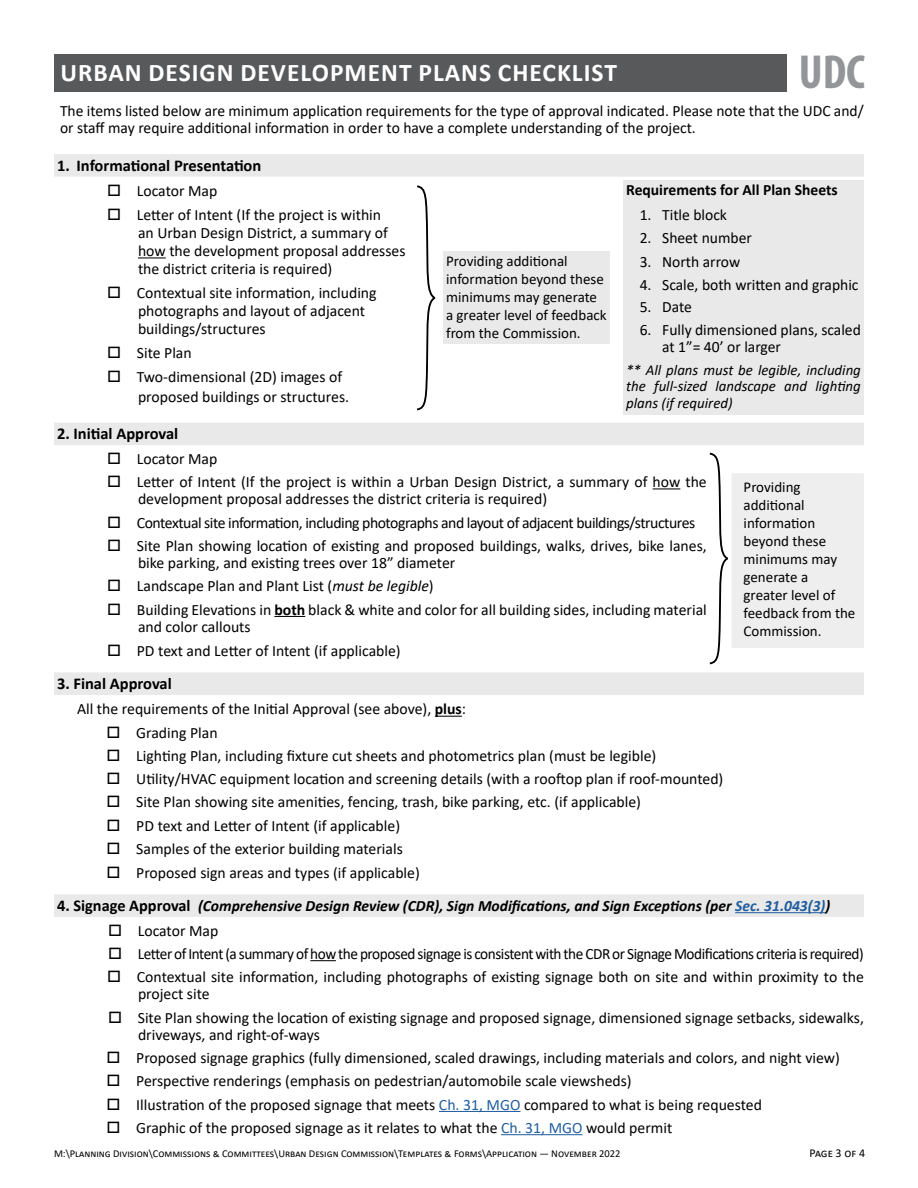
<style>
.page{position:relative;width:918px;height:1188px;background:#fff}
.page>*{position:absolute;margin:0;border:0;box-sizing:border-box;transform-origin:0 0}
.t1{font:700 condensed 48px "Myriad Pro";color:#939598}
.t2{font:700 25.5px "Calibri";letter-spacing:.04em;color:#fff}
.t3{font:700 16.5px "Calibri";color:#000}
.t4{font:15.75px/17.2px "Calibri";color:#000}
.t5{font:15.75px "Calibri";letter-spacing:-.03em;color:#000}
.t6{font:italic 700 15.75px "Calibri";color:#000}
.t7{font:700 15.75px "Calibri";color:#000}
.t8{font:15px/18px "Calibri";color:#000}
.t9{font:italic 15px/16.5px "Calibri";color:#000;text-align:justify}
.t10{font:12px "Calibri";letter-spacing:-.005em;color:#000}
.t11{font:10.5px "Calibri";color:#000}
.s1{font-style:italic}
.s2{font-weight:700}
.s3{font-style:normal;font-size:16.5px}
.s4{color:#215e9e}
</style>
<div class="page">
<div style="left:54px;top:54px;width:733px;height:37px;background:#58595b"></div>
<div style="left:54px;top:154px;width:810px;height:23px;background:#e9e9ea"></div>
<svg style="left:138px;top:257px;width:28px;height:1px"></svg>
<div style="left:54px;top:423px;width:810px;height:22px;background:#e9e9ea"></div>
<svg style="left:653px;top:488px;width:27px;height:1px"></svg>
<hr style="left:274px;top:616px;width:31px;height:1px;background:#000">
<div style="left:54px;top:672px;width:810px;height:23px;background:#e9e9ea"></div>
<svg style="left:435px;top:716px;width:27px;height:1px"></svg>
<div style="left:54px;top:894px;width:810px;height:23px;background:#e9e9ea"></div>
<hr style="left:735px;top:912px;width:91px;height:1px;background:#215e9e">
<svg style="left:310px;top:960px;width:26px;height:1px"></svg>
<hr style="left:439px;top:1111px;width:81px;height:1px;background:#215e9e">
<hr style="left:501px;top:1134px;width:82px;height:1px;background:#215e9e">
<div style="left:623px;top:180px;width:241px;height:235px;background:#e9e9ea"></div>
<svg style="left:417px;top:185px;width:19px;height:226px"></svg>
<div style="left:443px;top:252px;width:167px;height:92px;background:#e9e9ea"></div>
<div style="left:732px;top:474px;width:131px;height:173px;background:#eee"></div>
<svg style="left:709px;top:452px;width:19px;height:213px"></svg>
<h2 class="t2" style="left:60px;top:54px;width:558px">URBAN DESIGN DEVELOPMENT PLANS CHECKLIST</h2>
<h1 class="t1" style="left:799px;top:42px;width:68px">UDC</h1>
<p class="t4" style="left:60px;top:102px;width:805px">The items listed below are minimum application requirements for the type of approval indicated. Please note that the UDC and/ or staff may require additional information in order to have a complete understanding of the project.</p>
<p class="t3" style="left:57px;top:154px;width:206px">1. Informational Presentation</p>
<p class="t4" style="left:107px;top:182px;width:112px">□ Locator Map</p>
<p class="t4" style="left:138px;top:206px;width:269px;line-height:18px;text-indent:-31px">□ Letter of Intent (If the project is within<br>an Urban Design District, a summary of how the development proposal addresses the district criteria is required)</p>
<p class="t4" style="left:138px;top:284px;width:240px;line-height:18px;text-indent:-31px">□ Contextual site information, including photographs and layout of adjacent buildings/structures</p>
<p class="t4" style="left:107px;top:344px;width:86px">□ Site Plan</p>
<p class="t4" style="left:138px;top:367px;width:213px;line-height:19.5px;text-indent:-31px">□ Two‐dimensional (2D) images of proposed buildings or structures.</p>
<p class="t3" style="left:57px;top:422px;width:123px">2. Initial Approval</p>
<p class="t4" style="left:107px;top:450px;width:112px">□ Locator Map</p>
<p class="t4" style="left:138px;top:473px;width:570px;text-indent:-31px">□ Letter of Intent (If the project is within a Urban Design District, a summary of how the development proposal addresses the district criteria is required)</p>
<p class="t5" style="left:107px;top:512px;width:590px">□ Contextual site information, including photographs and layout of adjacent buildings/structures</p>
<p class="t4" style="left:138px;top:537px;width:570px;text-indent:-31px">□ Site Plan showing location of existing and proposed buildings, walks, drives, bike lanes, bike parking, and existing trees over 18” diameter</p>
<p class="t4" style="left:107px;top:577px;width:328px">□ Landscape Plan and Plant List (<span class="s1">must be legible</span>)</p>
<p class="t4" style="left:138px;top:600px;width:570px;text-indent:-31px">□ Building Elevations in <span class="s2">both</span> black &amp; white and color for all building sides, including material and color callouts</p>
<p class="t4" style="left:107px;top:642px;width:295px">□ PD text and Letter of Intent (if applicable)</p>
<p class="t3" style="left:57px;top:672px;width:116px">3. Final Approval</p>
<p class="t4" style="left:77px;top:700px;width:391px">All the requirements of the Initial Approval (see above), <span class="s2">plus</span>:</p>
<p class="t4" style="left:106px;top:723px;width:113px">□ Grading Plan</p>
<p class="t4" style="left:106px;top:747px;width:551px">□ Lighting Plan, including fixture cut sheets and photometrics plan (must be legible)</p>
<p class="t4" style="left:106px;top:770px;width:618px">□ Utility/HVAC equipment location and screening details (with a rooftop plan if roof-mounted)</p>
<p class="t4" style="left:106px;top:793px;width:536px">□ Site Plan showing site amenities, fencing, trash, bike parking, etc. (if applicable)</p>
<p class="t4" style="left:106px;top:816px;width:295px">□ PD text and Letter of Intent (if applicable)</p>
<p class="t4" style="left:106px;top:840px;width:298px">□ Samples of the exterior building materials</p>
<p class="t4" style="left:106px;top:864px;width:315px">□ Proposed sign areas and types (if applicable)</p>
<p class="t6" style="left:57px;top:895px;width:775px"><span class="s3">4. Signage Approval</span> (Comprehensive Design Review (CDR), Sign Modifications, and Sign Exceptions (per <span class="s4">Sec. 31.043(3)</span>)</p>
<p class="t4" style="left:108px;top:921px;width:112px">□ Locator Map</p>
<p class="t5" style="left:108px;top:943px;width:757px">□ Letter of Intent (a summary of how the proposed signage is consistent with the CDR or Signage Modifications criteria is required)</p>
<p class="t4" style="left:138px;top:968px;width:727px;text-indent:-31px">□ Contextual site information, including photographs of existing signage both on site and within proximity to the project site</p>
<p class="t4" style="left:138px;top:1008px;width:728px;text-indent:-30px">□ Site Plan showing the location of existing signage and proposed signage, dimensioned signage setbacks, sidewalks, driveways, and right-of-ways</p>
<p class="t4" style="left:106px;top:1049px;width:735px">□ Proposed signage graphics (fully dimensioned, scaled drawings, including materials and colors, and night view)</p>
<p class="t4" style="left:106px;top:1072px;width:527px">□ Perspective renderings (emphasis on pedestrian/automobile scale viewsheds)</p>
<p class="t4" style="left:106px;top:1095px;width:657px">□ Illustration of the proposed signage that meets <span class="s4">Ch. 31, MGO</span> compared to what is being requested</p>
<p class="t4" style="left:106px;top:1119px;width:567px">□ Graphic of the proposed signage as it relates to what the <span class="s4">Ch. 31, MGO</span> would permit</p>
<p class="t7" style="left:626px;top:179px;width:213px">Requirements for All Plan Sheets</p>
<p class="t4" style="left:640px;top:206px;width:89px">1. Title block</p>
<p class="t4" style="left:640px;top:229px;width:114px">2. Sheet number</p>
<p class="t4" style="left:640px;top:252px;width:102px">3. North arrow</p>
<p class="t4" style="left:640px;top:276px;width:220px">4. Scale, both written and graphic</p>
<p class="t4" style="left:640px;top:297px;width:54px">5. Date</p>
<p class="t4" style="left:662px;top:321px;width:200px;text-indent:-22px">6. Fully dimensioned plans, scaled at 1”= 40’ or larger</p>
<p class="t9" style="left:626px;top:361px;width:236px">** All plans must be legible, including the full-sized landscape and lighting plans (if required)</p>
<p class="t8" style="left:446px;top:252px;width:162px">Providing additional information beyond these minimums may generate a greater level of feedback from the Commission.</p>
<p class="t8" style="left:744px;top:478px;width:113px">Providing additional information beyond these minimums may generate a greater level of feedback from the<br>Commission.</p>
<p class="t11" style="left:54px;top:1146px;width:568px">M:\Planning Division\Commissions &amp; Committees\Urban Design Commission\Templates &amp; Forms\Application — November 2022</p>
<p class="t10" style="left:810px;top:1145px;width:57px">Page 3 of 4</p>
</div>
